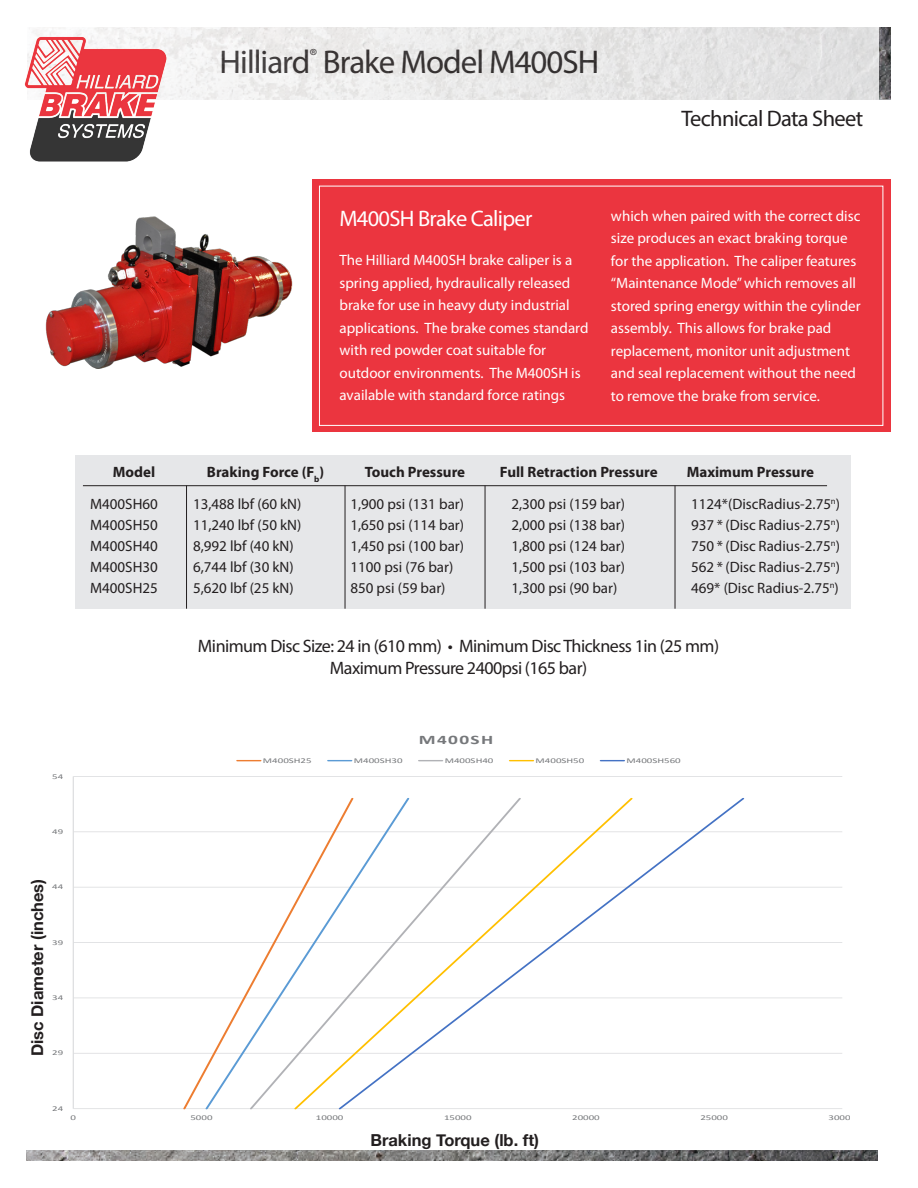
<style>
.page{position:relative;width:918px;height:1188px;background:#fff}
.page>*{position:absolute;margin:0;border:0;box-sizing:border-box;transform-origin:0 0}
.t1{font:33px "Myriad Pro";letter-spacing:-.03em;color:#231f20}
.t2{font:22.5px "Myriad Pro";letter-spacing:-.03em;color:#231f20}
.t3{font:22.5px "Myriad Pro";letter-spacing:-.03em;color:#fff}
.t4{font:18px/21.6px "Myriad Pro";letter-spacing:-.03em;color:#231f20;text-align:center}
.t5{font:700 16.5px "Helvetica Neue";color:#231f20}
.t6{font:15px/22.5px "Myriad Pro";color:#fff}
.t7{font:15px "Myriad Pro";color:#231f20}
.t8{font:700 15px "Myriad Pro";color:#231f20}
.t9{font:700 12.9px "Calibri";letter-spacing:.07em;color:#76787b;scale:1.49 1}
.t10{font:7.35px "Calibri";color:#76787b;scale:1.49 1}
</style>
<div class="page">
<img style="left:45px;top:216px;width:248px;height:153px">
<div style="left:312px;top:179px;width:578px;height:253px;background:#eb353f"></div>
<div style="left:319px;top:186px;width:564px;height:240px;border:1px solid #fff"></div>
<img style="left:27px;top:1151px;width:851px;height:10px">
<div style="left:75px;top:455px;width:775px;height:154px;background:#e6e7e9"></div>
<hr style="left:83px;top:485px;width:744px;height:1px;background:#231f20">
<hr style="left:186px;top:486px;width:1px;height:123px;background:#231f20">
<hr style="left:345px;top:486px;width:1px;height:123px;background:#231f20">
<hr style="left:485px;top:486px;width:1px;height:123px;background:#231f20">
<hr style="left:675px;top:486px;width:1px;height:123px;background:#231f20">
<hr style="left:73px;top:1053px;width:769px;height:1px;background:#dcdddf">
<hr style="left:73px;top:998px;width:769px;height:1px;background:#dcdddf">
<hr style="left:73px;top:942px;width:769px;height:1px;background:#dcdddf">
<hr style="left:73px;top:887px;width:769px;height:1px;background:#dcdddf">
<hr style="left:73px;top:831px;width:769px;height:1px;background:#dcdddf">
<hr style="left:73px;top:776px;width:769px;height:1px;background:#dcdddf">
<hr style="left:73px;top:776px;width:1px;height:333px;background:#dcdddf">
<hr style="left:73px;top:1108px;width:769px;height:1px;background:#dcdddf">
<svg style="left:182px;top:831px;width:22px;height:278px"></svg>
<svg style="left:204px;top:831px;width:44px;height:278px"></svg>
<svg style="left:248px;top:831px;width:44px;height:278px"></svg>
<svg style="left:292px;top:825px;width:45px;height:284px"></svg>
<svg style="left:337px;top:797px;width:409px;height:312px"></svg>
<hr style="left:237px;top:760px;width:23px;height:2px;background:#ed7d31">
<hr style="left:328px;top:760px;width:23px;height:2px;background:#5b9bd5">
<hr style="left:419px;top:760px;width:23px;height:2px;background:#b1b2b6">
<hr style="left:510px;top:760px;width:23px;height:2px;background:#ffc000">
<hr style="left:601px;top:760px;width:23px;height:2px;background:#4472c4">
<img style="left:52px;top:27px;width:839px;height:72px">
<img style="left:24px;top:28px;width:148px;height:134px">
<img style="left:880px;top:28px;width:11px;height:71px">
<p class="t1" style="left:219px;top:42px;width:381px">Hilliard<sup>®</sup> Brake Model M400SH</p>
<p class="t2" style="left:681px;top:105px;width:183px">Technical Data Sheet</p>
<p class="t3" style="left:340px;top:205px;width:195px">M400SH Brake Caliper</p>
<p class="t6" style="left:340px;top:249px;width:250px">The Hilliard M400SH brake caliper is a spring applied, hydraulically released brake for use in heavy duty industrial applications. The brake comes standard with red powder coat suitable for outdoor environments. The M400SH is available with standard force ratings</p>
<p class="t6" style="left:611px;top:204px;width:251px">which when paired with the correct disc size produces an exact braking torque for the application. The caliper features “Maintenance Mode” which removes all stored spring energy within the cylinder assembly. This allows for brake pad replacement, monitor unit adjustment and seal replacement without the need to remove the brake from service.</p>
<p class="t8" style="left:113px;top:462px;width:44px">Model</p>
<p class="t8" style="left:207px;top:462px;width:119px">Braking Force (F<sub>b</sub>)</p>
<p class="t7" style="left:90px;top:495px;width:69px">M400SH60</p>
<p class="t7" style="left:90px;top:516px;width:69px">M400SH50</p>
<p class="t7" style="left:90px;top:537px;width:69px">M400SH40</p>
<p class="t7" style="left:90px;top:558px;width:69px">M400SH30</p>
<p class="t7" style="left:90px;top:579px;width:69px">M400SH25</p>
<p class="t7" style="left:193px;top:495px;width:110px">13,488 lbf (60 kN)</p>
<p class="t7" style="left:193px;top:516px;width:110px">11,240 lbf (50 kN)</p>
<p class="t7" style="left:193px;top:537px;width:102px">8,992 lbf (40 kN)</p>
<p class="t7" style="left:193px;top:558px;width:102px">6,744 lbf (30 kN)</p>
<p class="t7" style="left:193px;top:579px;width:102px">5,620 lbf (25 kN)</p>
<p class="t8" style="left:365px;top:462px;width:102px">Touch Pressure</p>
<p class="t7" style="left:350px;top:495px;width:115px">1,900 psi (131 bar)</p>
<p class="t7" style="left:350px;top:516px;width:115px">1,650 psi (114 bar)</p>
<p class="t7" style="left:350px;top:537px;width:115px">1,450 psi (100 bar)</p>
<p class="t7" style="left:350px;top:558px;width:104px">1100 psi (76 bar)</p>
<p class="t7" style="left:350px;top:579px;width:97px">850 psi (59 bar)</p>
<p class="t8" style="left:500px;top:462px;width:159px">Full Retraction Pressure</p>
<p class="t8" style="left:687px;top:462px;width:129px">Maximum Pressure</p>
<p class="t7" style="left:511px;top:495px;width:115px">2,300 psi (159 bar)</p>
<p class="t7" style="left:511px;top:516px;width:115px">2,000 psi (138 bar)</p>
<p class="t7" style="left:511px;top:537px;width:115px">1,800 psi (124 bar)</p>
<p class="t7" style="left:511px;top:558px;width:115px">1,500 psi (103 bar)</p>
<p class="t7" style="left:511px;top:579px;width:107px">1,300 psi (90 bar)</p>
<p class="t7" style="left:691px;top:495px;width:150px">1124*(DiscRadius-2.75<sup>n</sup>)</p>
<p class="t7" style="left:691px;top:516px;width:150px">937 * (Disc Radius-2.75<sup>n</sup>)</p>
<p class="t7" style="left:691px;top:537px;width:150px">750 * (Disc Radius-2.75<sup>n</sup>)</p>
<p class="t7" style="left:691px;top:558px;width:150px">562 * (Disc Radius-2.75<sup>n</sup>)</p>
<p class="t7" style="left:691px;top:579px;width:149px">469* (Disc Radius-2.75<sup>n</sup>)</p>
<p class="t4" style="left:198px;top:635px;width:523px">Minimum Disc Size: 24 in (610 mm) • Minimum Disc Thickness 1in (25 mm)<br>Maximum Pressure 2400psi (165 bar)</p>
<p class="t10" style="left:52px;top:771px;width:9px">54</p>
<p class="t9" style="left:419px;top:732px;width:52px">M400SH</p>
<p class="t10" style="left:263px;top:756px;width:34px">M400SH25</p>
<p class="t10" style="left:354px;top:756px;width:34px">M400SH30</p>
<p class="t10" style="left:445px;top:756px;width:34px">M400SH40</p>
<p class="t10" style="left:536px;top:756px;width:34px">M400SH50</p>
<p class="t10" style="left:627px;top:756px;width:38px">M400SH560</p>
<p class="t10" style="left:52px;top:827px;width:9px">49</p>
<p class="t5" style="left:27px;top:1056px;width:179px;rotate:-90deg">Disc Diameter (inches)</p>
<p class="t10" style="left:52px;top:882px;width:9px">44</p>
<p class="t10" style="left:52px;top:938px;width:9px">39</p>
<p class="t10" style="left:52px;top:993px;width:9px">34</p>
<p class="t10" style="left:52px;top:1048px;width:9px">29</p>
<p class="t10" style="left:52px;top:1104px;width:9px">24</p>
<p class="t10" style="left:71px;top:1113px;width:5px">0</p>
<p class="t10" style="left:190px;top:1113px;width:16px">5000</p>
<p class="t10" style="left:316px;top:1113px;width:20px">10000</p>
<p class="t10" style="left:444px;top:1113px;width:20px">15000</p>
<p class="t10" style="left:572px;top:1113px;width:20px">20000</p>
<p class="t10" style="left:700px;top:1113px;width:20px">25000</p>
<p class="t10" style="left:829px;top:1113px;width:20px">30000</p>
<p class="t5" style="left:370px;top:1130px;width:170px">Braking Torque (lb. ft)</p>
</div>
